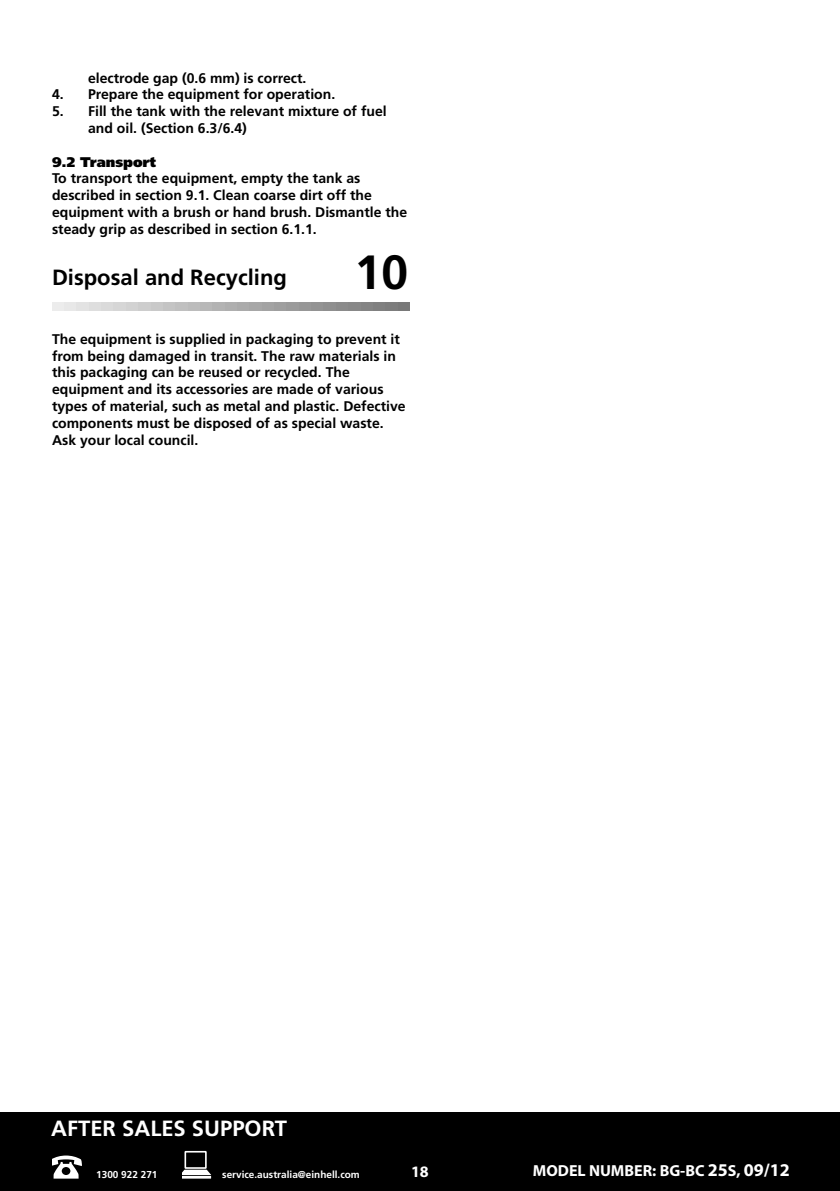
<style>
.page{position:relative;width:840px;height:1191px;background:#fff}
.page>*{position:absolute;margin:0;border:0;box-sizing:border-box;transform-origin:0 0}
.t1{font:700 48px "Frutiger LT Std";color:#000}
.t2{font:700 22px "Frutiger LT Std";color:#000}
.t3{font:700 22px "Frutiger LT Std";color:#fff}
.t4{font:700 16px "Myriad Pro";color:#fff}
.t5{font:700 14px/16.8px "Frutiger LT Std";color:#000}
.t6{font:900 14px "Frutiger LT Std";color:#000}
.t7{font:700 10px "Frutiger LT Std";color:#fff}
.s1{font-size:18px}
</style>
<div class="page">
<div style="left:0;top:1112px;width:839px;height:79px;background:#000"></div>
<svg style="left:52px;top:1155px;width:30px;height:23px"></svg>
<svg style="left:182px;top:1150px;width:29px;height:28px"></svg>
<svg style="left:53px;top:302px;width:356px;height:8px;background:#b0b0b0"></svg>
<p class="t5" style="left:88px;top:69px;width:220px">electrode gap (0.6 mm) is correct.</p>
<p class="t5" style="left:52px;top:86px;width:284px">4. Prepare the equipment for operation.</p>
<p class="t5" style="left:88px;top:103px;width:300px;text-indent:-36px">5. Fill the tank with the relevant mixture of fuel and oil. (Section 6.3/6.4)</p>
<p class="t6" style="left:52px;top:153px;width:105px">9.2 Transport</p>
<p class="t5" style="left:52px;top:170px;width:310px">To transport the equipment, empty the tank as</p>
<p class="t5" style="left:52px;top:187px;width:356px">described in section 9.1. Clean coarse dirt off the equipment with a brush or hand brush. Dismantle the steady grip as described in section 6.1.1.</p>
<p class="t2" style="left:52px;top:264px;width:236px">Disposal and Recycling</p>
<p class="t1" style="left:354px;top:244px;width:55px">10</p>
<p class="t5" style="left:52px;top:331px;width:349px">The equipment is supplied in packaging to prevent it</p>
<p class="t5" style="left:52px;top:347px;width:345px">from being damaged in transit. The raw materials in</p>
<p class="t5" style="left:52px;top:364px;width:333px">this packaging can be reused or recycled. The equipment and its accessories are made of various</p>
<p class="t5" style="left:52px;top:398px;width:355px">types of material, such as metal and plastic. Defective</p>
<p class="t5" style="left:52px;top:415px;width:333px">components must be disposed of as special waste.</p>
<p class="t5" style="left:52px;top:431px;width:148px">Ask your local council.</p>
<h2 class="t3" style="left:51px;top:1115px;width:237px">AFTER SALES SUPPORT</h2>
<p class="t7" style="left:96px;top:1169px;width:63px">1300 922 271</p>
<p class="t7" style="left:222px;top:1168px;width:139px">service.australia@einhell.com</p>
<p class="t4" style="left:411px;top:1161px;width:19px">18</p>
<p class="t4" style="left:532px;top:1160px;width:258px">MODEL NUMBER: BG-BC <span class="s1">25</span>S, <span class="s1">09/12</span></p>
</div>
